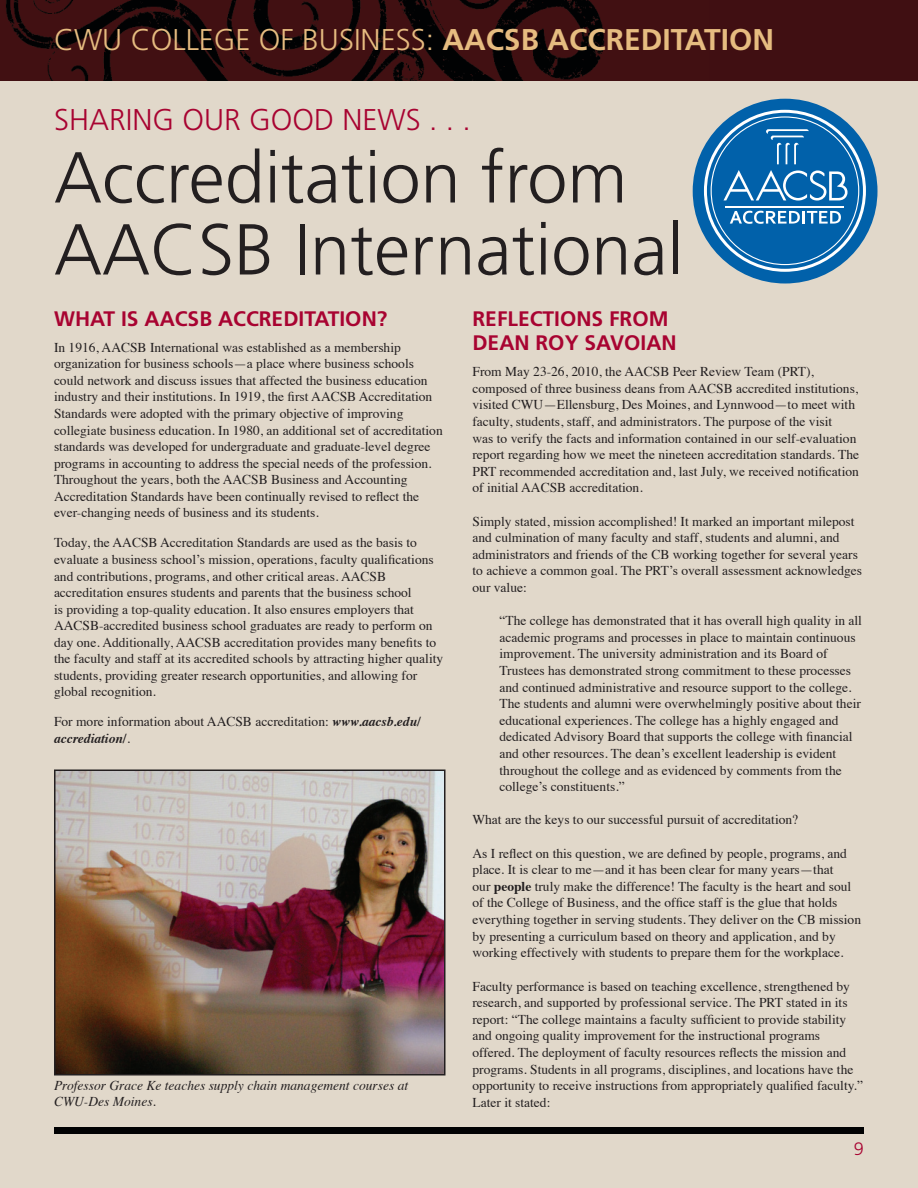
<style>
.page{position:relative;width:918px;height:1188px;background:#fff}
.page>*{position:absolute;margin:0;border:0;box-sizing:border-box;transform-origin:0 0}
.t1{font:300 72px/72px "Frutiger";color:#231f20}
.t2{font:300 30px "Frutiger";color:#e6bc80}
.t3{font:300 30px "Frutiger";color:#a80331}
.t4{font:700 21px/24.2px "Frutiger";color:#a80331}
.t5{font:300 18px "Frutiger";color:#a80331}
.t6{font:13.5px/16.6px "Times";color:#231f20}
.t7{font:italic 13.5px/16.5px "Times";color:#231f20}
.s1{font-weight:700}
.s2{font-weight:700;font-style:italic}
</style>
<div class="page">
<div style="left:0;top:81px;width:918px;height:1107px;background:#e1d8ca"></div>
<div style="left:54px;top:1128px;width:810px;height:6px;background:#010203"></div>
<div style="left:0;top:0;width:918px;height:81px;background:#400f12"></div>
<img style="left:6px;top:0;width:599px;height:81px">
<div style="left:693px;top:99px;width:185px;height:185px;background:#0161aa;border-radius:50%"></div>
<svg style="left:704px;top:110px;width:162px;height:162px"></svg>
<img style="left:57px;top:773px;width:386px;height:300px">
<div style="left:54px;top:770px;width:392px;height:306px;border:2px solid #231f20"></div>
<h2 class="t2" style="left:54px;top:22px;width:722px">CWU COLLEGE OF BUSINESS: <span class="s1">AACSB ACCREDITATION</span></h2>
<h2 class="t3" style="left:54px;top:103px;width:418px">SHARING OUR GOOD NEWS . . .</h2>
<h1 class="t1" style="left:54px;top:143px;width:631px">ACCREDITATION FROM<br>AACSB INTERNATIONAL</h1>
<h3 class="t4" style="left:54px;top:307px;width:335px">WHAT IS AACSB ACCREDITATION?</h3>
<p class="t6" style="left:54px;top:338px;width:390px">In 1916, AACSB International was established as a membership organization for business schools—a place where business schools could network and discuss issues that affected the business education industry and their institutions. In 1919, the first AACSB Accreditation Standards were adopted with the primary objective of improving collegiate business education. In 1980, an additional set of accreditation standards was developed for undergraduate and graduate-level degree programs in accounting to address the special needs of the profession.<br>Throughout the years, both the AACSB Business and Accounting Accreditation Standards have been continually revised to reflect the ever-changing needs of business and its students.</p>
<p class="t6" style="left:54px;top:534px;width:391px">Today, the AACSB Accreditation Standards are used as the basis to evaluate a business school’s mission, operations, faculty qualifications and contributions, programs, and other critical areas. AACSB accreditation ensures students and parents that the business school<br>is providing a top-quality education. It also ensures employers that AACSB-accredited business school graduates are ready to perform on day one. Additionally, AACSB accreditation provides many benefits to the faculty and staff at its accredited schools by attracting higher quality students, providing greater research opportunities, and allowing for global recognition.</p>
<p class="t6" style="left:54px;top:713px;width:368px">For more information about AACSB accreditation: <span class="s2">www.aacsb.edu/ accrediation/</span>.</p>
<p class="t7" style="left:54px;top:1076px;width:356px">Professor Grace Ke teaches supply chain management courses at<br>CWU-Des Moines.</p>
<h3 class="t4" style="left:472px;top:307px;width:206px">REFLECTIONS FROM<br>DEAN ROY SAVOIAN</h3>
<p class="t6" style="left:472px;top:362px;width:388px">From May 23-26, 2010, the AACSB Peer Review Team (PRT), composed of three business deans from AACSB accredited institutions, visited CWU—Ellensburg, Des Moines, and Lynnwood—to meet with faculty, students, staff, and administrators. The purpose of the visit<br>was to verify the facts and information contained in our self-evaluation report regarding how we meet the nineteen accreditation standards. The PRT recommended accreditation and, last July, we received notification of initial AACSB accreditation.</p>
<p class="t6" style="left:472px;top:512px;width:391px">Simply stated, mission accomplished! It marked an important milepost and culmination of many faculty and staff, students and alumni, and administrators and friends of the CB working together for several years to achieve a common goal. The PRT’s overall assessment acknowledges our value:</p>
<p class="t6" style="left:500px;top:611px;width:364px">“The college has demonstrated that it has overall high quality in all academic programs and processes in place to maintain continuous improvement. The university administration and its Board of Trustees has demonstrated strong commitment to these processes and continued administrative and resource support to the college.<br>The students and alumni were overwhelmingly positive about their educational experiences. The college has a highly engaged and dedicated Advisory Board that supports the college with financial and other resources. The dean’s excellent leadership is evident throughout the college and as evidenced by comments from the college’s constituents.”</p>
<p class="t6" style="left:472px;top:810px;width:327px">What are the keys to our successful pursuit of accreditation?</p>
<p class="t6" style="left:472px;top:844px;width:390px">As I reflect on this question, we are defined by people, programs, and place. It is clear to me—and it has been clear for many years—that<br>our <span class="s1">people</span> truly make the difference! The faculty is the heart and soul of the College of Business, and the office staff is the glue that holds everything together in serving students. They deliver on the CB mission by presenting a curriculum based on theory and application, and by working effectively with students to prepare them for the workplace.</p>
<p class="t6" style="left:472px;top:977px;width:392px">Faculty performance is based on teaching excellence, strengthened by research, and supported by professional service. The PRT stated in its report: “The college maintains a faculty sufficient to provide stability and ongoing quality improvement for the instructional programs offered. The deployment of faculty resources reflects the mission and programs. Students in all programs, disciplines, and locations have the opportunity to receive instructions from appropriately qualified faculty.” Later it stated:</p>
<h3 class="t5" style="left:854px;top:1139px;width:12px">9</h3>
</div>
